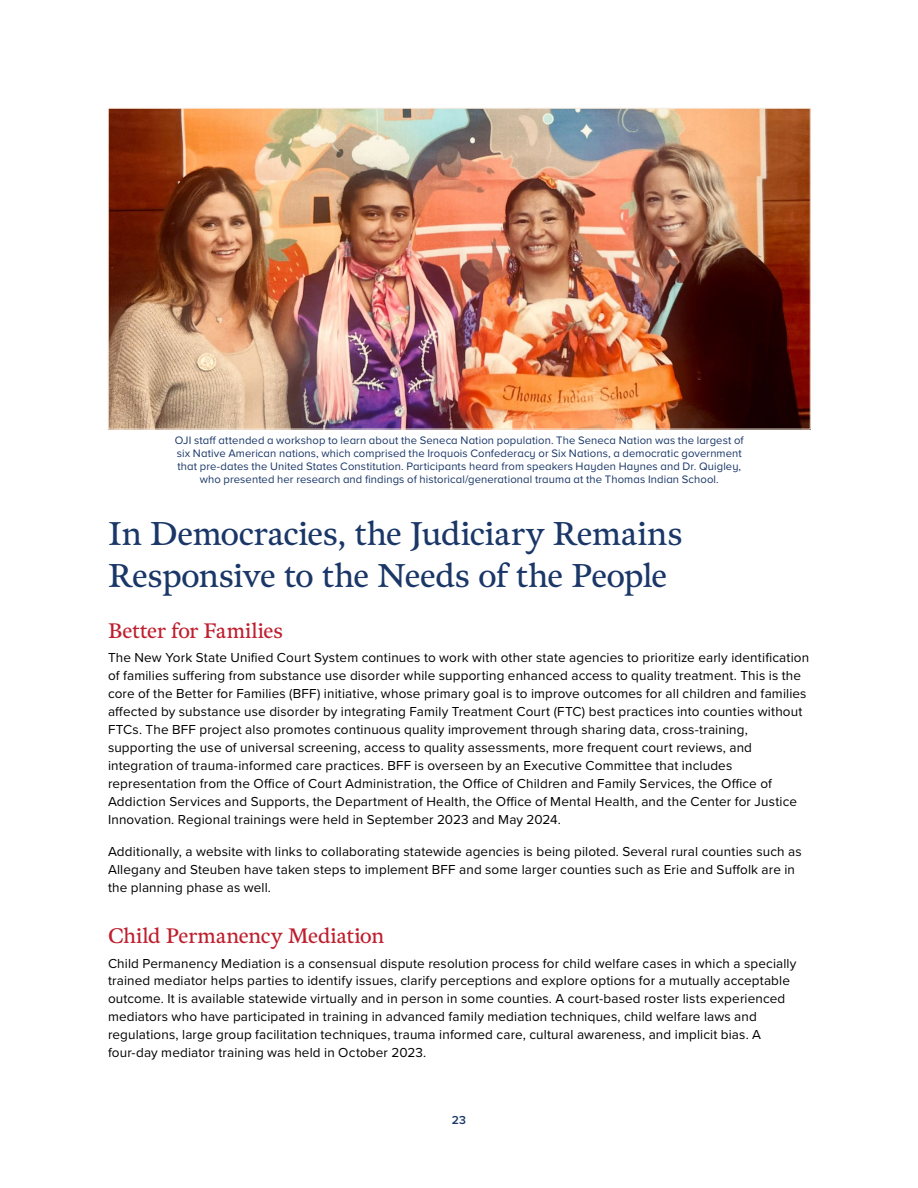
<style>
.page{position:relative;width:918px;height:1188px;background:#fff}
.page>*{position:absolute;margin:0;border:0;box-sizing:border-box;transform-origin:0 0}
.t1{font:33px/42px "Meno Text";letter-spacing:-.01em;color:#1a3768}
.t2{font:21px "Meno Text";letter-spacing:-.005em;color:#be1e2d}
.t3{font:13.5px/18px "Proxima Nova";letter-spacing:.01em;color:#000}
.t4{font:600 12px "Proxima Nova";color:#1a3768}
.t5{font:11.25px/13.2px "Proxima Nova";letter-spacing:.01em;color:#1a3768;text-align:center}
</style>
<div class="page">
<img style="left:110px;top:110px;width:699px;height:317px">
<p class="t5" style="left:175px;top:433px;width:571px">OJI staff attended a workshop to learn about the Seneca Nation population. The Seneca Nation was the largest of six Native American nations, which comprised the Iroquois Confederacy or Six Nations, a democratic government that pre-dates the United States Constitution. Participants heard from speakers Hayden Haynes and Dr. Quigley, who presented her research and findings of historical/generational trauma at the Thomas Indian School.</p>
<h1 class="t1" style="left:108px;top:512px;width:576px">In Democracies, the Judiciary Remains<br>Responsive to the Needs of the People</h1>
<h2 class="t2" style="left:108px;top:616px;width:177px">Better for Families</h2>
<p class="t3" style="left:108px;top:648px;width:703px">The New York State Unified Court System continues to work with other state agencies to prioritize early identification of families suffering from substance use disorder while supporting enhanced access to quality treatment. This is the core of the Better for Families (BFF) initiative, whose primary goal is to improve outcomes for all children and families affected by substance use disorder by integrating Family Treatment Court (FTC) best practices into counties without FTCs. The BFF project also promotes continuous quality improvement through sharing data, cross-training, supporting the use of universal screening, access to quality assessments, more frequent court reviews, and integration of trauma-informed care practices. BFF is overseen by an Executive Committee that includes representation from the Office of Court Administration, the Office of Children and Family Services, the Office of Addiction Services and Supports, the Department of Health, the Office of Mental Health, and the Center for Justice Innovation. Regional trainings were held in September 2023 and May 2024.</p>
<p class="t3" style="left:108px;top:842px;width:695px">Additionally, a website with links to collaborating statewide agencies is being piloted. Several rural counties such as<br>Allegany and Steuben have taken steps to implement BFF and some larger counties such as Erie and Suffolk are in the planning phase as well.</p>
<h2 class="t2" style="left:108px;top:922px;width:278px">Child Permanency Mediation</h2>
<p class="t3" style="left:108px;top:953px;width:690px">Child Permanency Mediation is a consensual dispute resolution process for child welfare cases in which a specially trained mediator helps parties to identify issues, clarify perceptions and explore options for a mutually acceptable outcome. It is available statewide virtually and in person in some counties. A court-based roster lists experienced mediators who have participated in training in advanced family mediation techniques, child welfare laws and regulations, large group facilitation techniques, trauma informed care, cultural awareness, and implicit bias. A four-day mediator training was held in October 2023.</p>
<p class="t4" style="left:452px;top:1111px;width:16px">23</p>
</div>
